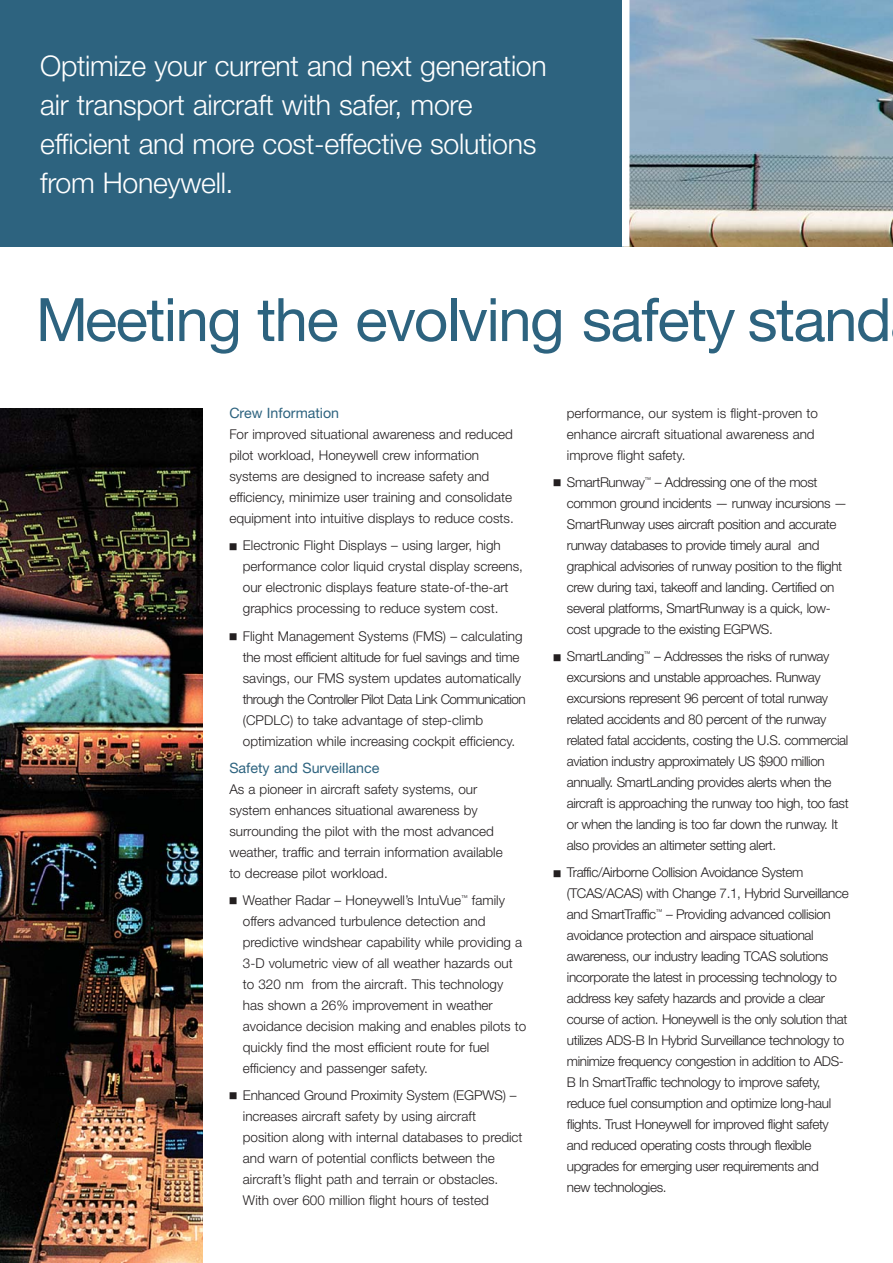
<style>
.page{position:relative;width:893px;height:1263px;background:#fff}
.page>*{position:absolute;margin:0;border:0;box-sizing:border-box;transform-origin:0 0}
.t1{font:60px "Helvetica Neue";letter-spacing:-.025em;color:#2d637f}
.t2{font:300 28.5px/39px "Helvetica Neue";letter-spacing:-.01em;color:#fff}
.t3{font:14.25px "Helvetica Neue";color:#2d637f}
.t4{font:300 13.5px/21px "Helvetica Neue";color:#231f20}
.t5{font:300 13.5px/21px "Helvetica Neue";letter-spacing:-.02em;color:#231f20}
</style>
<div class="page">
<div style="left:0;top:0;width:625px;height:247px;background:#2d637f"></div>
<img style="left:0;top:408px;width:202px;height:855px">
<img style="left:629px;top:0;width:263px;height:247px">
<div style="left:622px;top:0;width:7px;height:247px;background:#fff"></div>
<h2 class="t2" style="left:40px;top:49px;width:508px">Optimize your current and next generation air transport aircraft with safer, more efficient and more cost-effective solutions from Honeywell.</h2>
<h1 class="t1" style="left:36px;top:298px;width:857px">Meeting the evolving safety stand</h1>
<p class="t3" style="left:229px;top:408px;width:111px">Crew Information</p>
<p class="t4" style="left:229px;top:425px;width:286px">For improved situational awareness and reduced pilot workload, Honeywell crew information systems are designed to increase safety and efficiency, minimize user training and consolidate equipment into intuitive displays to reduce costs.</p>
<p class="t4" style="left:243px;top:536px;width:282px;text-indent:-14px">■ Electronic Flight Displays – using larger, high performance color liquid crystal display screens, our electronic displays feature state-of-the-art graphics processing to reduce system cost.</p>
<p class="t4" style="left:243px;top:627px;width:284px;text-indent:-14px">■ Flight Management Systems (FMS) – calculating the most efficient altitude for fuel savings and time savings, our FMS system updates automatically through the Controller Pilot Data Link Communication (CPDLC) to take advantage of step-climb optimization while increasing cockpit efficiency.</p>
<p class="t3" style="left:229px;top:762px;width:152px">Safety and Surveillance</p>
<p class="t4" style="left:229px;top:780px;width:275px">As a pioneer in aircraft safety systems, our system enhances situational awareness by surrounding the pilot with the most advanced weather, traffic and terrain information available to decrease pilot workload.</p>
<p class="t4" style="left:243px;top:891px;width:285px;text-indent:-14px">■ Weather Radar – Honeywell’s IntuVue<sup>™</sup> family offers advanced turbulence detection and predictive windshear capability while providing a 3-D volumetric view of all weather hazards out to 320 nm from the aircraft. This technology has shown a 26% improvement in weather avoidance decision making and enables pilots to quickly find the most efficient route for fuel efficiency and passenger safety.</p>
<p class="t4" style="left:243px;top:1086px;width:281px;text-indent:-14px">■ Enhanced Ground Proximity System (EGPWS) – increases aircraft safety by using aircraft position along with internal databases to predict and warn of potential conflicts between the aircraft’s flight path and terrain or obstacles.<br>With over 600 million flight hours of tested</p>
<p class="t4" style="left:567px;top:404px;width:253px">performance, our system is flight-proven to enhance aircraft situational awareness and improve flight safety.</p>
<p class="t5" style="left:567px;top:473px;width:282px;text-indent:-14px">■ SmartRunway<sup>™</sup> – Addressing one of the most common ground incidents — runway incursions — SmartRunway uses aircraft position and accurate runway databases to provide timely aural and graphical advisories of runway position to the flight crew during taxi, takeoff and landing. Certified on several platforms, SmartRunway is a quick, low&shy;cost upgrade to the existing EGPWS.</p>
<p class="t5" style="left:567px;top:647px;width:283px;text-indent:-14px">■ SmartLanding<sup>™</sup> – Addresses the risks of runway excursions and unstable approaches. Runway excursions represent 96 percent of total runway related accidents and 80 percent of the runway related fatal accidents, costing the U.S. commercial aviation industry approximately US $900 million annually. SmartLanding provides alerts when the aircraft is approaching the runway too high, too fast or when the landing is too far down the runway. It also provides an altimeter setting alert.</p>
<p class="t5" style="left:567px;top:863px;width:283px;text-indent:-13px">■ Traffic/Airborne Collision Avoidance System (TCAS/ACAS) with Change 7.1, Hybrid Surveillance and SmartTraffic<sup>™</sup> – Providing advanced collision avoidance protection and airspace situational awareness, our industry leading TCAS solutions incorporate the latest in processing technology to address key safety hazards and provide a clear course of action. Honeywell is the only solution that utilizes ADS-B In Hybrid Surveillance technology to minimize frequency congestion in addition to ADS-B In SmartTraffic technology to improve safety, reduce fuel consumption and optimize long-haul flights. Trust Honeywell for improved flight safety and reduced operating costs through flexible upgrades for emerging user requirements and<br>new technologies.</p>
</div>
